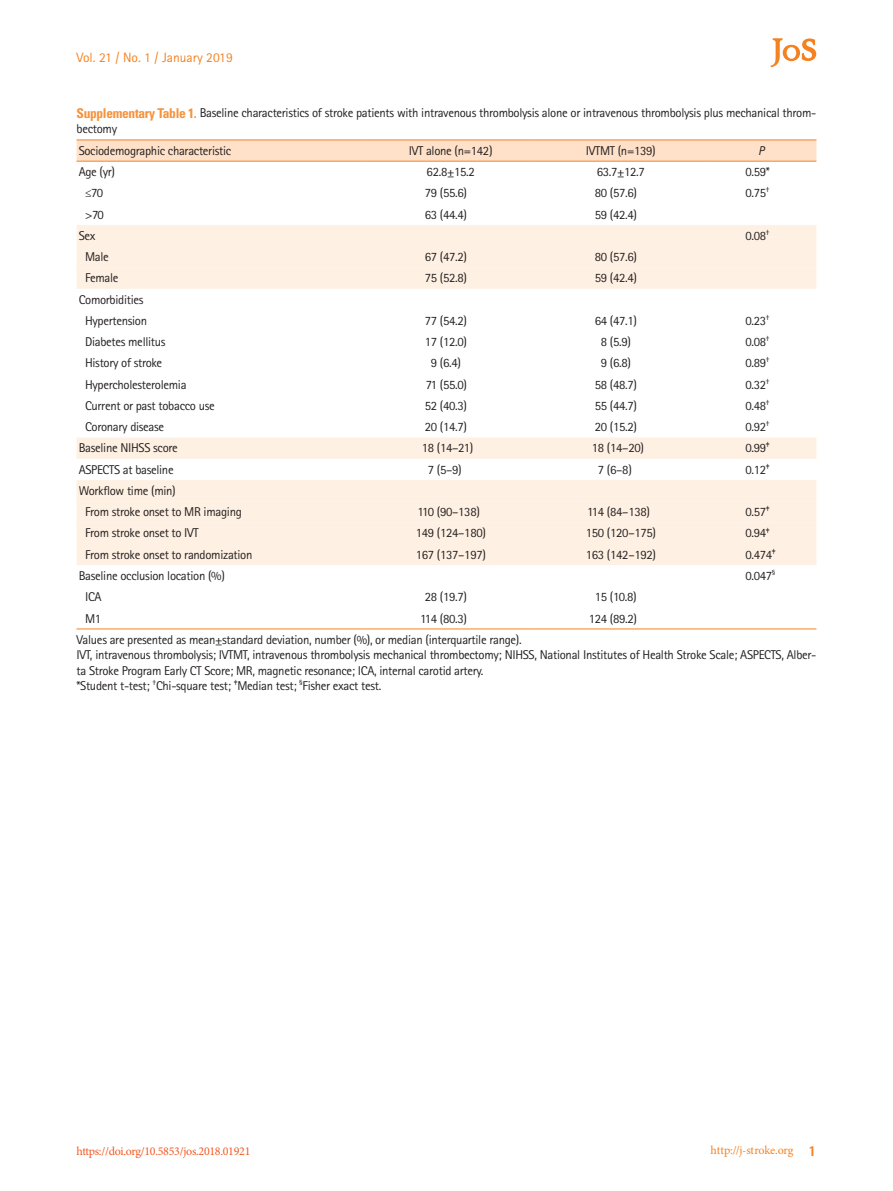
<style>
.page{position:relative;width:893px;height:1191px;background:#fff}
.page>*{position:absolute;margin:0;border:0;box-sizing:border-box;transform-origin:0 0}
.t1{font:13.5px "Rotis Sans Serif Std";color:#f58220}
.t2{font:12.75px/15.3px "Rotis Sans Serif Std";letter-spacing:-.025em;color:#231f20}
.t3{font:italic 12.75px "Rotis Sans Serif Std";color:#231f20}
.t4{font:12px "Minion Pro";letter-spacing:-.025em;color:#f15921}
.t5{font:12px "Minion Pro";letter-spacing:-.015em;color:#f58220}
.s1{font-family:"Univers LT Std";font-weight:700;font-stretch:condensed;font-size:13.5px;color:#f6923c}
.s2{font-family:"Rotis Semi Sans Std";font-weight:800;font-size:15px}
</style>
<div class="page">
<svg style="left:770px;top:38px;width:46px;height:29px"></svg>
<div style="left:77px;top:141px;width:739px;height:20px;background:#fee1c8"></div>
<div style="left:77px;top:225px;width:739px;height:21px;background:#fef0e2"></div>
<svg style="left:77px;top:246px;width:739px;height:319px"></svg>
<hr style="left:77px;top:140px;width:289px;height:1px;background:#f58220">
<hr style="left:366px;top:140px;width:170px;height:1px;background:#f58220">
<hr style="left:536px;top:140px;width:170px;height:1px;background:#f58220">
<hr style="left:706px;top:140px;width:110px;height:1px;background:#f58220">
<hr style="left:77px;top:161px;width:289px;height:1px;background:#f58220">
<hr style="left:366px;top:161px;width:170px;height:1px;background:#f58220">
<hr style="left:536px;top:161px;width:170px;height:1px;background:#f58220">
<hr style="left:706px;top:161px;width:110px;height:1px;background:#f58220">
<hr style="left:77px;top:628px;width:289px;height:1px;background:#f58220">
<hr style="left:366px;top:628px;width:170px;height:1px;background:#f58220">
<hr style="left:536px;top:628px;width:170px;height:1px;background:#f58220">
<hr style="left:706px;top:628px;width:110px;height:1px;background:#f58220">
<p class="t1" style="left:77px;top:50px;width:158px">Vol. 21 / No. 1 / January 2019</p>
<p class="t2" style="left:77px;top:105px;width:741px;line-height:15.8px"><span class="s1">Supplementary Table 1.</span> Baseline characteristics of stroke patients with intravenous thrombolysis alone or intravenous thrombolysis plus mechanical throm&shy;bectomy</p>
<p class="t2" style="left:79px;top:143px;width:154px">Sociodemographic characteristic</p>
<p class="t2" style="left:409px;top:143px;width:85px">IVT alone (n=142)</p>
<p class="t2" style="left:586px;top:143px;width:71px">IVTMT (n=139)</p>
<p class="t3" style="left:758px;top:143px;width:8px">P</p>
<p class="t2" style="left:79px;top:164px;width:38px">Age (yr)</p>
<p class="t2" style="left:427px;top:164px;width:50px">62.8±15.2</p>
<p class="t2" style="left:597px;top:164px;width:50px">63.7±12.7</p>
<p class="t2" style="left:745px;top:164px;width:26px">0.59*</p>
<p class="t2" style="left:85px;top:185px;width:20px">≤70</p>
<p class="t2" style="left:425px;top:185px;width:44px">79 (55.6)</p>
<p class="t2" style="left:595px;top:185px;width:44px">80 (57.6)</p>
<p class="t2" style="left:745px;top:185px;width:26px">0.75<sup>†</sup></p>
<p class="t2" style="left:85px;top:206px;width:20px">&gt;70</p>
<p class="t2" style="left:425px;top:206px;width:44px">63 (44.4)</p>
<p class="t2" style="left:595px;top:206px;width:44px">59 (42.4)</p>
<p class="t2" style="left:79px;top:228px;width:18px">Sex</p>
<p class="t2" style="left:745px;top:228px;width:26px">0.08<sup>†</sup></p>
<p class="t2" style="left:85px;top:249px;width:25px">Male</p>
<p class="t2" style="left:425px;top:249px;width:44px">67 (47.2)</p>
<p class="t2" style="left:595px;top:249px;width:44px">80 (57.6)</p>
<p class="t2" style="left:85px;top:270px;width:35px">Female</p>
<p class="t2" style="left:425px;top:270px;width:44px">75 (52.8)</p>
<p class="t2" style="left:595px;top:270px;width:44px">59 (42.4)</p>
<p class="t2" style="left:79px;top:288px;width:70px;line-height:21.3px;text-align:center">Comorbidities<br>Hypertension</p>
<p class="t2" style="left:425px;top:313px;width:44px">77 (54.2)</p>
<p class="t2" style="left:595px;top:313px;width:44px">64 (47.1)</p>
<p class="t2" style="left:745px;top:313px;width:26px">0.23<sup>†</sup></p>
<p class="t2" style="left:85px;top:334px;width:82px">Diabetes mellitus</p>
<p class="t2" style="left:425px;top:334px;width:44px">17 (12.0)</p>
<p class="t2" style="left:601px;top:334px;width:32px">8 (5.9)</p>
<p class="t2" style="left:745px;top:334px;width:26px">0.08<sup>†</sup></p>
<p class="t2" style="left:85px;top:355px;width:79px">History of stroke</p>
<p class="t2" style="left:431px;top:355px;width:32px">9 (6.4)</p>
<p class="t2" style="left:601px;top:355px;width:32px">9 (6.8)</p>
<p class="t2" style="left:745px;top:355px;width:26px">0.89<sup>†</sup></p>
<p class="t2" style="left:85px;top:376px;width:103px">Hypercholesterolemia</p>
<p class="t2" style="left:426px;top:376px;width:43px">71 (55.0)</p>
<p class="t2" style="left:595px;top:376px;width:44px">58 (48.7)</p>
<p class="t2" style="left:745px;top:376px;width:26px">0.32<sup>†</sup></p>
<p class="t2" style="left:85px;top:398px;width:131px">Current or past tobacco use</p>
<p class="t2" style="left:425px;top:398px;width:44px">52 (40.3)</p>
<p class="t2" style="left:595px;top:398px;width:44px">55 (44.7)</p>
<p class="t2" style="left:745px;top:398px;width:26px">0.48<sup>†</sup></p>
<p class="t2" style="left:85px;top:419px;width:81px">Coronary disease</p>
<p class="t2" style="left:425px;top:419px;width:44px">20 (14.7)</p>
<p class="t2" style="left:595px;top:419px;width:44px">20 (15.2)</p>
<p class="t2" style="left:745px;top:419px;width:26px">0.92<sup>†</sup></p>
<p class="t2" style="left:79px;top:440px;width:101px">Baseline NIHSS score</p>
<p class="t2" style="left:422px;top:440px;width:53px">18 (14–21)</p>
<p class="t2" style="left:592px;top:440px;width:54px">18 (14–20)</p>
<p class="t2" style="left:745px;top:440px;width:26px">0.99<sup>‡</sup></p>
<p class="t2" style="left:79px;top:461px;width:97px">ASPECTS at baseline</p>
<p class="t2" style="left:428px;top:461px;width:35px">7 (5–9)</p>
<p class="t2" style="left:598px;top:461px;width:35px">7 (6–8)</p>
<p class="t2" style="left:745px;top:461px;width:26px">0.12<sup>‡</sup></p>
<p class="t2" style="left:85px;top:480px;width:158px;line-height:21.3px;text-indent:-6px">Workflow time (min)<br>From stroke onset to MR imaging</p>
<p class="t2" style="left:418px;top:504px;width:64px">110 (90–138)</p>
<p class="t2" style="left:587px;top:504px;width:64px">114 (84–138)</p>
<p class="t2" style="left:745px;top:504px;width:26px">0.57<sup>‡</sup></p>
<p class="t2" style="left:85px;top:525px;width:115px">From stroke onset to IVT</p>
<p class="t2" style="left:416px;top:525px;width:72px">149 (124–180)</p>
<p class="t2" style="left:586px;top:525px;width:72px">150 (120–175)</p>
<p class="t2" style="left:745px;top:525px;width:26px">0.94<sup>‡</sup></p>
<p class="t2" style="left:85px;top:546px;width:169px">From stroke onset to randomization</p>
<p class="t2" style="left:416px;top:546px;width:72px">167 (137–197)</p>
<p class="t2" style="left:586px;top:546px;width:72px">163 (142–192)</p>
<p class="t2" style="left:745px;top:546px;width:32px">0.474<sup>‡</sup></p>
<p class="t2" style="left:79px;top:568px;width:148px">Baseline occlusion location (%)</p>
<p class="t2" style="left:745px;top:568px;width:31px">0.047<sup>§</sup></p>
<p class="t2" style="left:85px;top:589px;width:18px">ICA</p>
<p class="t2" style="left:425px;top:589px;width:44px">28 (19.7)</p>
<p class="t2" style="left:595px;top:589px;width:43px">15 (10.8)</p>
<p class="t2" style="left:85px;top:610px;width:18px">M1</p>
<p class="t2" style="left:420px;top:610px;width:48px">114 (80.3)</p>
<p class="t2" style="left:589px;top:610px;width:50px">124 (89.2)</p>
<p class="t2" style="left:77px;top:632px;width:741px">Values are presented as mean±standard deviation, number (%), or median (interquartile range).<br>IVT, intravenous thrombolysis; IVTMT, intravenous thrombolysis mechanical thrombectomy; NIHSS, National Institutes of Health Stroke Scale; ASPECTS, Alber&shy;ta Stroke Program Early CT Score; MR, magnetic resonance; ICA, internal carotid artery.<br>*Student t-test; <sup>†</sup>Chi-square test; <sup>‡</sup>Median test; <sup>§</sup>Fisher exact test.</p>
<p class="t4" style="left:77px;top:1143px;width:175px">https://doi.org/10.5853/jos.2018.01921</p>
<p class="t5" style="left:711px;top:1142px;width:107px">http://j-stroke.org <span class="s2">1</span></p>
</div>
